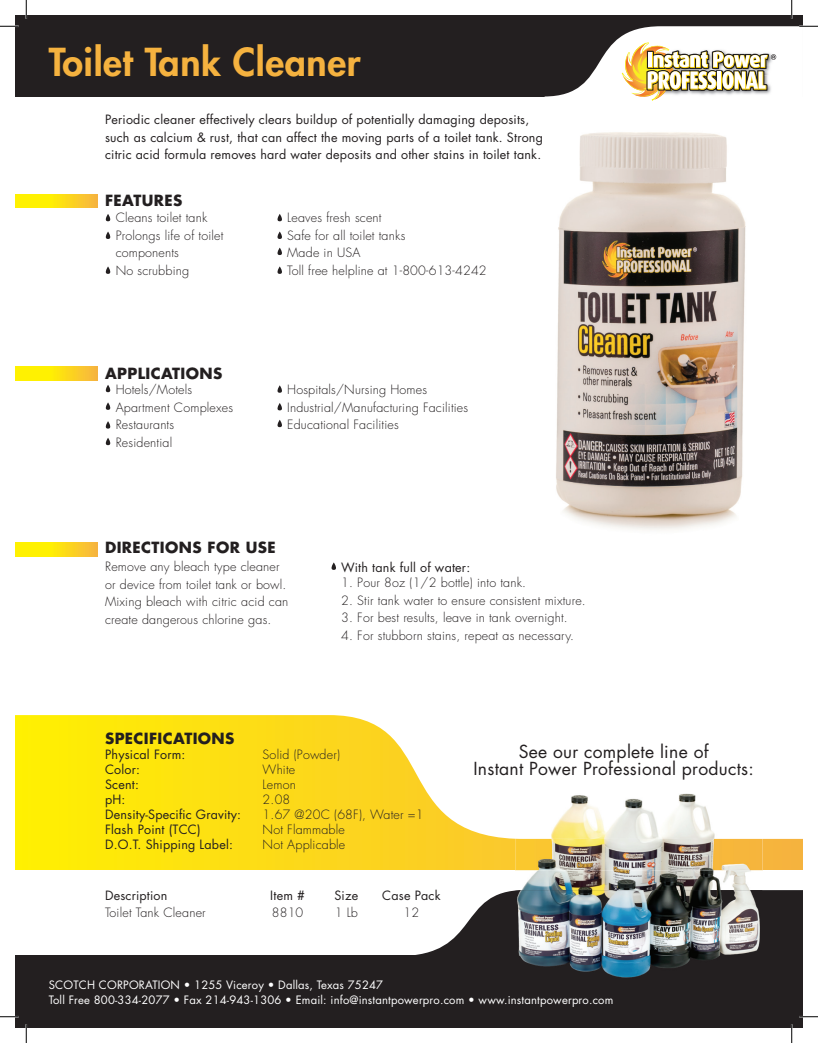
<style>
.page{position:relative;width:818px;height:1043px;background:#fff}
.page>*{position:absolute;margin:0;border:0;box-sizing:border-box;transform-origin:0 0}
.t1{font:800 37.5px "Futura";letter-spacing:.015em;color:#f5b23f}
.t2{font:17.5px/17.5px "Futura";letter-spacing:.015em;color:#231f20;text-align:center}
.t3{font:700 15px "Futura";letter-spacing:.025em;color:#231f20}
.t4{font:300 12.5px/17.5px "Futura";letter-spacing:.015em;color:#231f20}
.t5{font:12.5px/15px "Futura";letter-spacing:.015em;color:#231f20}
.t6{font:11.25px/15px "Futura";letter-spacing:.015em;color:#fff}
</style>
<div class="page">
<img style="left:556px;top:132px;width:190px;height:398px">
<svg style="left:15px;top:715px;width:787px;height:155px"></svg>
<div style="left:15px;top:15px;width:787px;height:81px;background:#231f20"></div>
<div style="left:15px;top:955px;width:787px;height:73px;background:#231f20"></div>
<svg style="left:416px;top:890px;width:386px;height:65px"></svg>
<img style="left:515px;top:793px;width:247px;height:185px">
<svg style="left:15px;top:194px;width:82px;height:14px"></svg>
<svg style="left:15px;top:366px;width:82px;height:14px"></svg>
<svg style="left:15px;top:542px;width:82px;height:14px"></svg>
<svg style="left:105px;top:214px;width:6px;height:7px"></svg>
<svg style="left:277px;top:214px;width:5px;height:7px"></svg>
<svg style="left:105px;top:231px;width:6px;height:8px"></svg>
<svg style="left:277px;top:231px;width:5px;height:8px"></svg>
<svg style="left:105px;top:385px;width:6px;height:7px"></svg>
<svg style="left:277px;top:385px;width:5px;height:8px"></svg>
<svg style="left:105px;top:402px;width:6px;height:8px"></svg>
<svg style="left:105px;top:421px;width:6px;height:7px"></svg>
<svg style="left:105px;top:438px;width:6px;height:7px"></svg>
<svg style="left:277px;top:403px;width:5px;height:7px"></svg>
<svg style="left:277px;top:420px;width:5px;height:7px"></svg>
<svg style="left:277px;top:248px;width:5px;height:7px"></svg>
<svg style="left:105px;top:266px;width:6px;height:8px"></svg>
<svg style="left:277px;top:266px;width:5px;height:8px"></svg>
<svg style="left:331px;top:562px;width:5px;height:8px"></svg>
<svg style="left:0;top:25px;width:19px;height:2px"></svg>
<svg style="left:544px;top:25px;width:274px;height:76px"></svg>
<svg style="left:0;top:1016px;width:19px;height:1px"></svg>
<svg style="left:799px;top:1015px;width:19px;height:2px"></svg>
<svg style="left:25px;top:0;width:2px;height:19px"></svg>
<svg style="left:25px;top:1024px;width:2px;height:18px"></svg>
<svg style="left:790px;top:0;width:2px;height:19px"></svg>
<svg style="left:790px;top:1024px;width:2px;height:18px"></svg>
<h1 class="t1" style="left:49px;top:37px;width:313px">Toilet Tank Cleaner</h1>
<p class="t5" style="left:105px;top:111px;width:439px;line-height:17.5px">Periodic cleaner effectively clears buildup of potentially damaging deposits, such as calcium &amp; rust, that can affect the moving parts of a toilet tank. Strong citric acid formula removes hard water deposits and other stains in toilet tank.</p>
<p class="t3" style="left:105px;top:190px;width:79px">FEATURES</p>
<p class="t4" style="left:116px;top:209px;width:109px">Cleans toilet tank<br>Prolongs life of toilet components<br>No scrubbing</p>
<p class="t3" style="left:105px;top:363px;width:119px">APPLICATIONS</p>
<p class="t4" style="left:116px;top:381px;width:119px">Hotels/Motels<br>Apartment Complexes<br>Restaurants<br>Residential</p>
<p class="t4" style="left:287px;top:209px;width:201px">Leaves fresh scent<br>Safe for all toilet tanks<br>Made in USA<br>Toll free helpline at 1-800-613-4242</p>
<p class="t4" style="left:287px;top:381px;width:182px">Hospitals/Nursing Homes<br>Industrial/Manufacturing Facilities<br>Educational Facilities</p>
<p class="t3" style="left:105px;top:537px;width:172px">DIRECTIONS FOR USE</p>
<p class="t4" style="left:105px;top:558px;width:185px">Remove any bleach type cleaner or device from toilet tank or bowl.<br>Mixing bleach with citric acid can create dangerous chlorine gas.</p>
<p class="t5" style="left:341px;top:559px;width:130px">With tank full of water:</p>
<p class="t4" style="left:341px;top:574px;width:186px">1. Pour 8oz (1/2 bottle) into tank.</p>
<p class="t4" style="left:341px;top:591px;width:246px">2. Stir tank water to ensure consistent mixture.</p>
<p class="t4" style="left:341px;top:609px;width:228px">3. For best results, leave in tank overnight.</p>
<p class="t4" style="left:341px;top:626px;width:234px">4. For stubborn stains, repeat as necessary.</p>
<p class="t3" style="left:105px;top:728px;width:131px">SPECIFICATIONS</p>
<p class="t5" style="left:105px;top:747px;width:137px">Physical Form:<br>Color:<br>Scent:<br>pH:<br>Density-Specific Gravity:<br>Flash Point (TCC)<br>D.O.T. Shipping Label:</p>
<p class="t4" style="left:262px;top:747px;width:162px;line-height:15px">Solid (Powder)<br>White<br>Lemon<br>2.08<br>1.67 @20C (68F), Water =1<br>Not Flammable<br>Not Applicable</p>
<p class="t5" style="left:105px;top:887px;width:64px">Description</p>
<p class="t4" style="left:105px;top:904px;width:102px">Toilet Tank Cleaner</p>
<p class="t5" style="left:270px;top:887px;width:36px">Item #</p>
<p class="t4" style="left:272px;top:904px;width:33px">8810</p>
<p class="t5" style="left:334px;top:887px;width:25px">Size</p>
<p class="t4" style="left:334px;top:904px;width:25px">1 Lb</p>
<p class="t5" style="left:382px;top:887px;width:60px">Case Pack</p>
<p class="t4" style="left:403px;top:904px;width:17px">12</p>
<h2 class="t2" style="left:473px;top:742px;width:282px">See our complete line of<br>Instant Power Professional products:</h2>
<p class="t6" style="left:49px;top:976px;width:566px">SCOTCH CORPORATION • 1255 Viceroy • Dallas, Texas 75247<br>Toll Free 800-334-2077 • Fax 214-943-1306 • Email: info@instantpowerpro.com • www.instantpowerpro.com</p>
</div>
